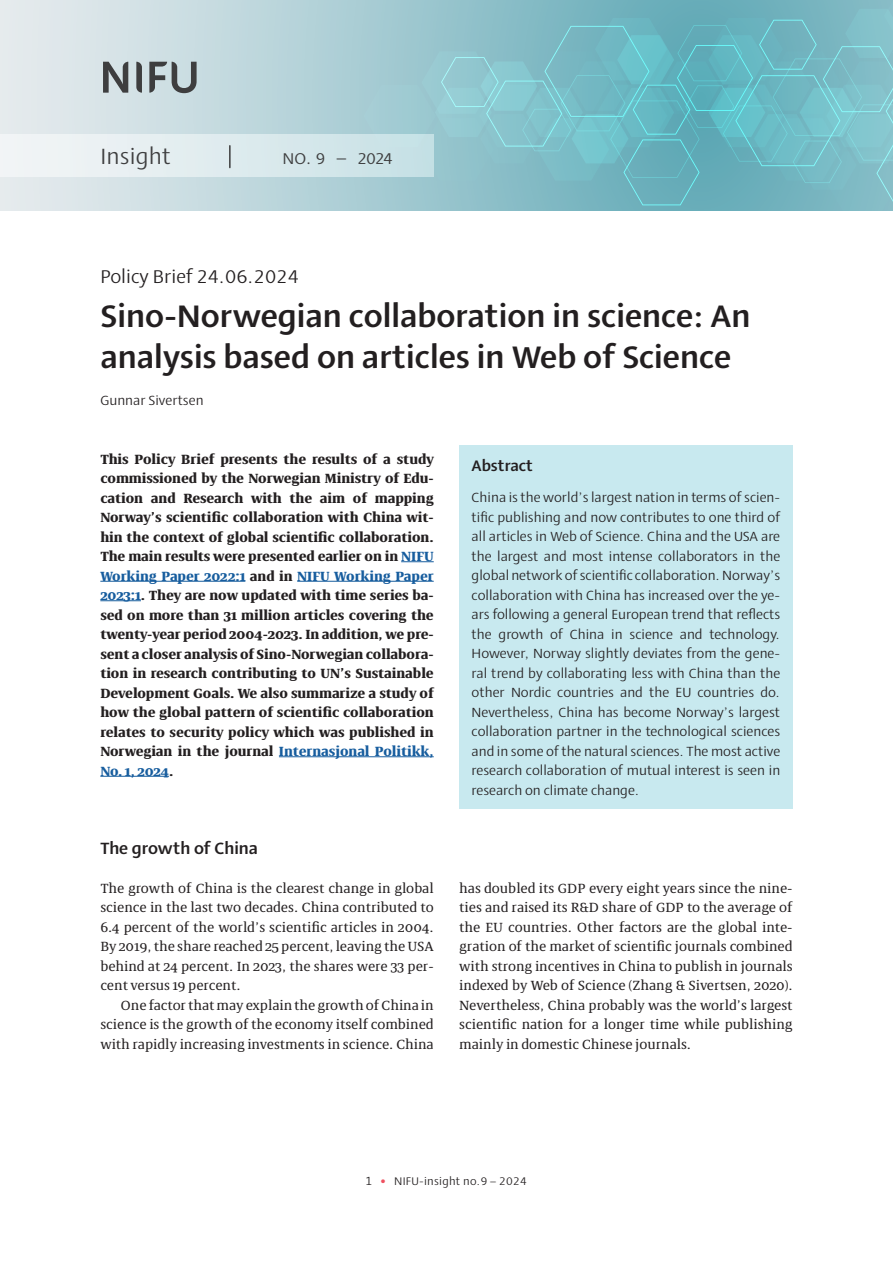
<style>
.page{position:relative;width:893px;height:1263px;background:#fff}
.page>*{position:absolute;margin:0;border:0;box-sizing:border-box;transform-origin:0 0}
.NIFU_Overskrift_1{font:700 31.5px/40.5px "Ador";color:#231f20}
.t1{font:22.5px "Ador";letter-spacing:.005em;color:#3e3e3f}
.NIFU_Overskrift_stikktittel{font:18.75px "Ador";color:#231f20}
.NIFU_Rapportnummer{font:18.75px "Ador";letter-spacing:-.025em;color:#3e3e3f}
.NIFU_Overskrift_2{font:700 16.5px "Ador";color:#231f20}
.NIFU_Ramme_overskrift{font:700 15.3px "Ador";color:#231f20}
.NIFU_Ingress{font:700 13.5px/19.5px "Bionik";color:#231f20;text-align:justify}
.NIFU_Ramme_første{font:13.5px/19.5px "Ador";color:#231f20;text-align:justify}
.NIFU_Normal{font:13.5px/19.5px "Bionik";color:#231f20;text-align:justify}
.NIFU_Normal_første{font:13.5px/19.5px "Bionik";color:#231f20;text-align:justify}
.NIFU_Forfatter{font:13.5px "Ador";color:#231f20}
.t2{font:11.25px "Ador";letter-spacing:.02em;color:#231f20}
.s1{color:#175d9e}
.s2{font-size:12px}
.s3{font-family:"Calibri";font-size:12px;color:#ef5060}
</style>
<div class="page">
<svg style="left:0;top:0;width:364px;height:210px;background:#c9dce1"></svg>
<svg style="left:364px;top:0;width:529px;height:210px;background:#7bbcc6"></svg>
<svg style="left:136px;top:62px;width:6px;height:31px"></svg>
<svg style="left:103px;top:62px;width:25px;height:31px"></svg>
<svg style="left:149px;top:62px;width:48px;height:31px"></svg>
<div style="left:0;top:134px;width:434px;height:43px;background:linear-gradient(to right,#f5f6f7,#c6e1e5)"></div>
<hr style="left:229px;top:146px;width:2px;height:22px;background:#3e3e3f">
<div style="left:459px;top:445px;width:334px;height:363px;background:#c8e9ef"></div>
<hr style="left:401px;top:561px;width:33px;height:1px;background:#175d9e">
<hr style="left:100px;top:581px;width:145px;height:1px;background:#175d9e">
<hr style="left:297px;top:581px;width:137px;height:1px;background:#175d9e">
<hr style="left:100px;top:600px;width:41px;height:1px;background:#175d9e">
<hr style="left:279px;top:756px;width:155px;height:1px;background:#175d9e">
<hr style="left:100px;top:776px;width:69px;height:1px;background:#175d9e">
<h2 class="t1" style="left:100px;top:140px;width:72px">Insight</h2>
<p class="NIFU_Rapportnummer" style="left:282px;top:144px;width:112px">no. 9 – 2024</p>
<p class="NIFU_Overskrift_stikktittel" style="left:100px;top:263px;width:200px">Policy Brief 24.06.2024</p>
<p class="NIFU_Overskrift_1" style="left:100px;top:294px;width:652px">Sino-Norwegian collaboration in science: An analysis based on articles in Web of Science</p>
<p class="NIFU_Forfatter" style="left:100px;top:391px;width:105px">Gunnar Sivertsen</p>
<p class="NIFU_Ingress" style="left:100px;top:449px;width:335px">This Policy Brief presents the results of a study commissioned by the Norwegian Ministry of Edu&shy;cation and Research with the aim of mapping Norway’s scientific collaboration with China wit&shy;hin the context of global scientific collaboration.<br>The main results were presented earlier on in <span class="s1">NIFU Working Paper 2022:1</span> and in <span class="s1">NIFU Working Paper 2023:1</span>. They are now updated with time series ba&shy;sed on more than 31 million articles covering the twenty-year period 2004-2023. In addition, we pre&shy;sent a closer analysis of Sino-Norwegian collabora&shy;tion in research contributing to UN’s Sustainable Development Goals. We also summarize a study of how the global pattern of scientific collaboration relates to security policy which was published in Norwegian in the journal <span class="s1">Internasjonal Politikk, No. 1, 2024</span>.</p>
<p class="NIFU_Overskrift_2" style="left:100px;top:835px;width:159px">The growth of China</p>
<p class="NIFU_Normal_første" style="left:100px;top:878px;width:335px">The growth of China is the clearest change in global science in the last two decades. China contributed to 6.4 percent of the world’s scientific articles in 2004.<br>By 2019, the share reached 25 percent, leaving the USA behind at 24 percent. In 2023, the shares were 33 per&shy;cent versus 19 percent.</p>
<p class="NIFU_Normal" style="left:100px;top:995px;width:335px;text-indent:20px">One factor that may explain the growth of China in science is the growth of the economy itself combined with rapidly increasing investments in science. China</p>
<p class="NIFU_Ramme_overskrift" style="left:472px;top:454px;width:63px">Abstract</p>
<p class="NIFU_Ramme_første" style="left:472px;top:487px;width:310px">China is the world’s largest nation in terms of scien&shy;tific publishing and now contributes to one third of all articles in Web of Science. China and the USA are the largest and most intense collaborators in the global network of scientific collaboration. Norway’s collaboration with China has increased over the ye&shy;ars following a general European trend that reflects the growth of China in science and technology.<br>However, Norway slightly deviates from the gene&shy;ral trend by collaborating less with China than the other Nordic countries and the EU countries do.<br>Nevertheless, China has become Norway’s largest collaboration partner in the technological sciences and in some of the natural sciences. The most active research collaboration of mutual interest is seen in research on climate change.</p>
<p class="NIFU_Normal" style="left:459px;top:878px;width:335px">has doubled its GDP every eight years since the nine&shy;ties and raised its R&amp;D share of GDP to the average of the EU countries. Other factors are the global inte&shy;gration of the market of scientific journals combined with strong incentives in China to publish in journals indexed by Web of Science (Zhang &amp; Sivertsen, 2020).<br>Nevertheless, China probably was the world’s largest scientific nation for a longer time while publishing mainly in domestic Chinese journals.</p>
<p class="t2" style="left:365px;top:1173px;width:163px"><span class="s2">1</span> <span class="s3">•</span> NIFU-insight no.9 – 2024</p>
</div>
